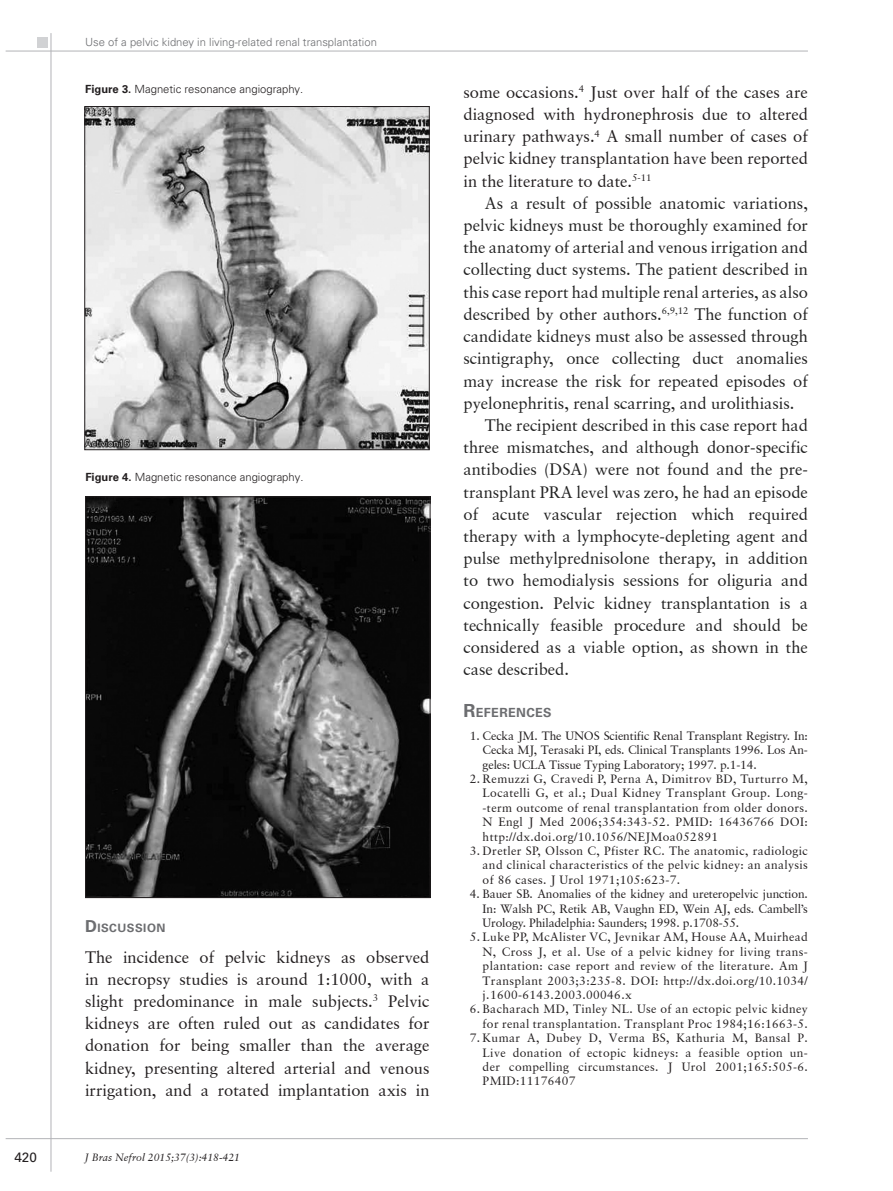
<style>
.page{position:relative;width:893px;height:1191px;background:#fff}
.page>*{position:absolute;margin:0;border:0;box-sizing:border-box;transform-origin:0 0}
.Texto{font:16.5px/22.2px "Garamond Retrospective S Si";color:#222;text-align:justify}
.Texto_-_1º_paragráfo{font:16.5px/22.2px "Garamond Retrospective S Si";color:#231f20;text-align:justify}
.t1{font:13.5px "Univers LT Std";color:#231f20}
.Intertítulo{font:700 12.6px "Univers LT Std";letter-spacing:.03em;color:#6c6d70}
.Bibliografia{font:12px/14.4px "Garamond Retrospective S Si";letter-spacing:.03em;color:#231f20;text-align:justify}
.Intertítulo-2{font:700 11.55px "Univers LT Std";letter-spacing:.04em;color:#6c6d70}
.Legenda{font:300 11.25px "Univers LT Std";color:#231f20}
.t2{font:300 11.25px "Univers LT Std";color:#6c6d70}
.t3{font:italic 10.5px "Garamond Retrospective S Si";color:#231f20}
.s1{font-weight:700}
.s2{font-size:16.5px}
.s3{font-size:18px}
</style>
<div class="page">
<div style="left:37px;top:37px;width:11px;height:11px;background:#d1d2d4"></div>
<hr style="left:6px;top:51px;width:802px;height:1px;background:#b2b3b7">
<hr style="left:51px;top:33px;width:1px;height:1138px;background:#b2b3b7">
<hr style="left:6px;top:1138px;width:802px;height:1px;background:#b2b3b7">
<img style="left:87px;top:108px;width:340px;height:340px">
<div style="left:85px;top:106px;width:344px;height:344px;border:1px solid #231f20"></div>
<img style="left:87px;top:498px;width:341px;height:397px">
<div style="left:85px;top:496px;width:345px;height:401px;border:1px solid #231f20"></div>
<p class="t1" style="left:14px;top:1149px;width:24px">420</p>
<p class="t2" style="left:85px;top:36px;width:293px">Use of a pelvic kidney in living-related renal transplantation</p>
<p class="Legenda" style="left:85px;top:82px;width:220px"><span class="s1">Figure 3.</span> Magnetic resonance angiography.</p>
<p class="Legenda" style="left:85px;top:470px;width:220px"><span class="s1">Figure 4.</span> Magnetic resonance angiography.</p>
<p class="Intertítulo-2" style="left:85px;top:921px;width:82px"><span class="s2">D</span>ISCUSSION</p>
<p class="Texto_-_1º_paragráfo" style="left:85px;top:945px;width:346px">The incidence of pelvic kidneys as observed in necropsy studies is around 1:1000, with a slight predominance in male subjects.<sup>3</sup> Pelvic kidneys are often ruled out as candidates for donation for being smaller than the average kidney, presenting altered arterial and venous irrigation, and a rotated implantation axis in</p>
<p class="t3" style="left:85px;top:1151px;width:157px">J Bras Nefrol 2015;37(3):418-421</p>
<p class="Texto_-_1º_paragráfo" style="left:463px;top:81px;width:346px">some occasions.<sup>4</sup> Just over half of the cases are diagnosed with hydronephrosis due to altered urinary pathways.<sup>4</sup> A small number of cases of pelvic kidney transplantation have been reported in the literature to date.<sup>5-11</sup></p>
<p class="Texto" style="left:463px;top:192px;width:346px;text-indent:21px">As a result of possible anatomic variations, pelvic kidneys must be thoroughly examined for the anatomy of arterial and venous irrigation and collecting duct systems. The patient described in this case report had multiple renal arteries, as also described by other authors.<sup>6,9,12</sup> The function of candidate kidneys must also be assessed through scintigraphy, once collecting duct anomalies may increase the risk for repeated episodes of pyelonephritis, renal scarring, and urolithiasis.</p>
<p class="Texto" style="left:463px;top:414px;width:346px;text-indent:21px">The recipient described in this case report had three mismatches, and although donor-specific antibodies (DSA) were not found and the pre&shy;transplant PRA level was zero, he had an episode of acute vascular rejection which required therapy with a lymphocyte-depleting agent and pulse methylprednisolone therapy, in addition to two hemodialysis sessions for oliguria and congestion. Pelvic kidney transplantation is a technically feasible procedure and should be considered as a viable option, as shown in the case described.</p>
<p class="Intertítulo" style="left:463px;top:705px;width:90px"><span class="s3">R</span>EFERENCES</p>
<p class="Bibliografia" style="left:483px;top:728px;width:327px;text-indent:-13px">1. Cecka JM. The UNOS Scientific Renal Transplant Registry. In:<br>Cecka MJ, Terasaki PI, eds. Clinical Transplants 1996. Los An&shy;geles: UCLA Tissue Typing Laboratory; 1997. p.1-14.</p>
<p class="Bibliografia" style="left:483px;top:771px;width:327px;text-indent:-13px">2. Remuzzi G, Cravedi P, Perna A, Dimitrov BD, Turturro M, Locatelli G, et al.; Dual Kidney Transplant Group. Long--term outcome of renal transplantation from older donors.<br>N Engl J Med 2006;354:343-52. PMID: 16436766 DOI: http://dx.doi.org/10.1056/NEJMoa052891</p>
<p class="Bibliografia" style="left:483px;top:843px;width:327px;text-indent:-13px">3. Dretler SP, Olsson C, Pfister RC. The anatomic, radiologic and clinical characteristics of the pelvic kidney: an analysis of 86 cases. J Urol 1971;105:623-7.</p>
<p class="Bibliografia" style="left:483px;top:886px;width:327px;text-indent:-13px">4. Bauer SB. Anomalies of the kidney and ureteropelvic junction.<br>In: Walsh PC, Retik AB, Vaughn ED, Wein AJ, eds. Cambell’s Urology. Philadelphia: Saunders; 1998. p.1708-55.</p>
<p class="Bibliografia" style="left:483px;top:929px;width:327px;text-indent:-13px">5. Luke PP, McAlister VC, Jevnikar AM, House AA, Muirhead N, Cross J, et al. Use of a pelvic kidney for living trans&shy;plantation: case report and review of the literature. Am J Transplant 2003;3:235-8. DOI: http://dx.doi.org/10.1034/ j.1600-6143.2003.00046.x</p>
<p class="Bibliografia" style="left:470px;top:1001px;width:340px;text-align:right">6. Bacharach MD, Tinley NL. Use of an ectopic pelvic kidney for renal transplantation. Transplant Proc 1984;16:1663-5.</p>
<p class="Bibliografia" style="left:483px;top:1030px;width:327px;text-indent:-13px">7. Kumar A, Dubey D, Verma BS, Kathuria M, Bansal P.<br>Live donation of ectopic kidneys: a feasible option un&shy;der compelling circumstances. J Urol 2001;165:505-6.<br>PMID:11176407</p>
</div>
